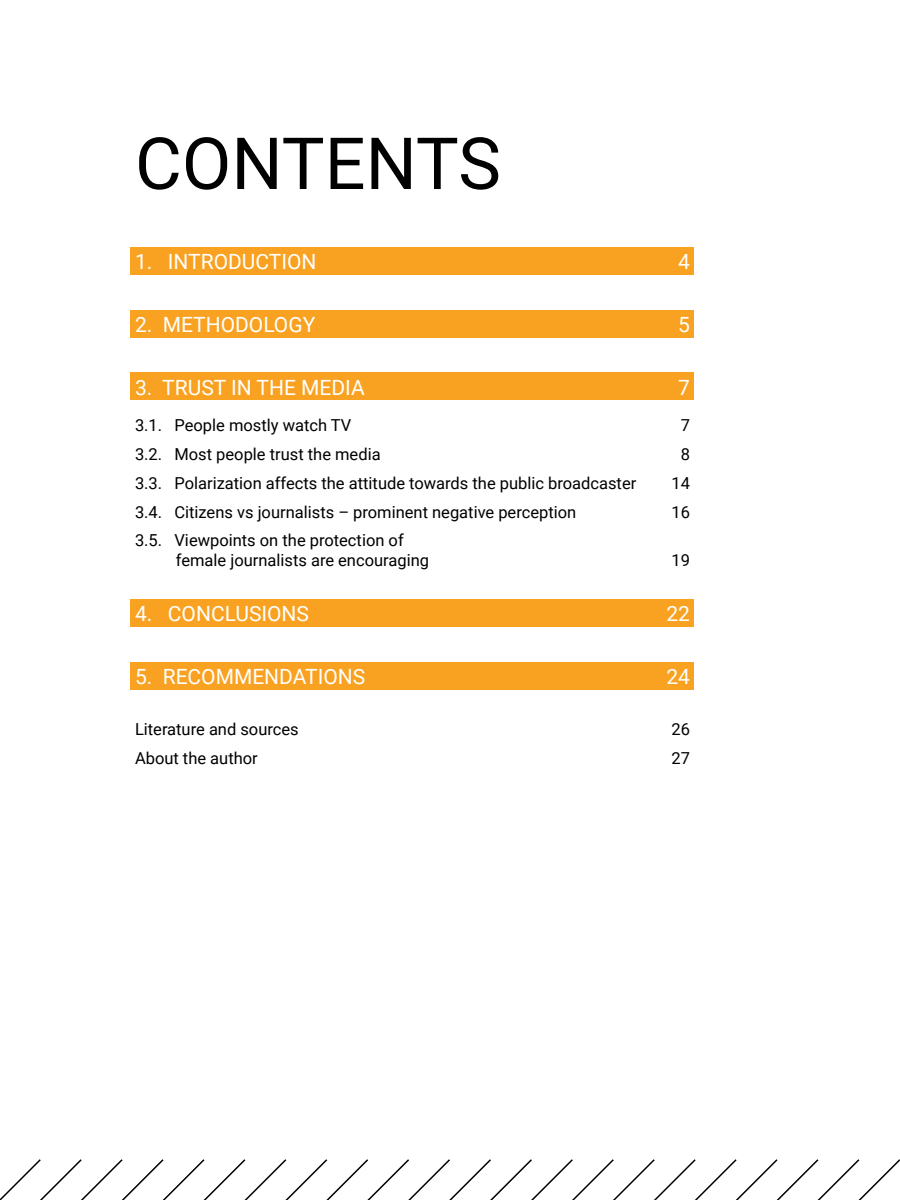
<style>
.page{position:relative;width:900px;height:1200px;background:#fff}
.page>*{position:absolute;margin:0;border:0;box-sizing:border-box;transform-origin:0 0}
.Heading_TOC{font:72px "Roboto";color:#000}
.t1{font:21px "Roboto";color:#fff}
.t2{font:16.5px/19.8px "Roboto";color:#000}
</style>
<div class="page">
<svg style="left:0;top:1159px;width:900px;height:41px"></svg>
<div style="left:130px;top:247px;width:564px;height:28px;background:#f9a221"></div>
<div style="left:130px;top:310px;width:564px;height:27px;background:#f9a221"></div>
<div style="left:130px;top:373px;width:564px;height:27px;background:#f9a221"></div>
<div style="left:130px;top:599px;width:564px;height:28px;background:#f9a221"></div>
<div style="left:130px;top:662px;width:564px;height:27px;background:#f9a221"></div>
<p class="Heading_TOC" style="left:135px;top:113px;width:367px">CONTENTS</p>
<p class="t1" style="left:135px;top:247px;width:183px">1. INTRODUCTION</p>
<p class="t1" style="left:678px;top:247px;width:13px">4</p>
<p class="t1" style="left:135px;top:310px;width:182px">2. METHODOLOGY</p>
<p class="t1" style="left:678px;top:310px;width:13px">5</p>
<p class="t1" style="left:135px;top:373px;width:231px">3. TRUST IN THE MEDIA</p>
<p class="t1" style="left:678px;top:373px;width:13px">7</p>
<p class="t2" style="left:135px;top:415px;width:218px">3.1. People mostly watch TV</p>
<p class="t2" style="left:681px;top:415px;width:11px">7</p>
<p class="t2" style="left:135px;top:444px;width:247px">3.2. Most people trust the media</p>
<p class="t2" style="left:681px;top:444px;width:11px">8</p>
<p class="t2" style="left:135px;top:472px;width:503px">3.3. Polarization affects the attitude towards the public broadcaster</p>
<p class="t2" style="left:671px;top:472px;width:20px">14</p>
<p class="t2" style="left:135px;top:501px;width:443px">3.4. Citizens vs journalists – prominent negative perception</p>
<p class="t2" style="left:671px;top:501px;width:20px">16</p>
<p class="t2" style="left:176px;top:530px;width:255px;text-indent:-41px">3.5. Viewpoints on the protection of female journalists are encouraging</p>
<p class="t2" style="left:671px;top:550px;width:20px">19</p>
<p class="t1" style="left:135px;top:599px;width:176px">4. CONCLUSIONS</p>
<p class="t1" style="left:666px;top:599px;width:25px">22</p>
<p class="t1" style="left:135px;top:662px;width:232px">5. RECOMMENDATIONS</p>
<p class="t1" style="left:666px;top:662px;width:25px">24</p>
<p class="t2" style="left:135px;top:718px;width:165px">Literature and sources</p>
<p class="t2" style="left:671px;top:718px;width:20px">26</p>
<p class="t2" style="left:135px;top:747px;width:124px">About the author</p>
<p class="t2" style="left:671px;top:747px;width:20px">27</p>
</div>
